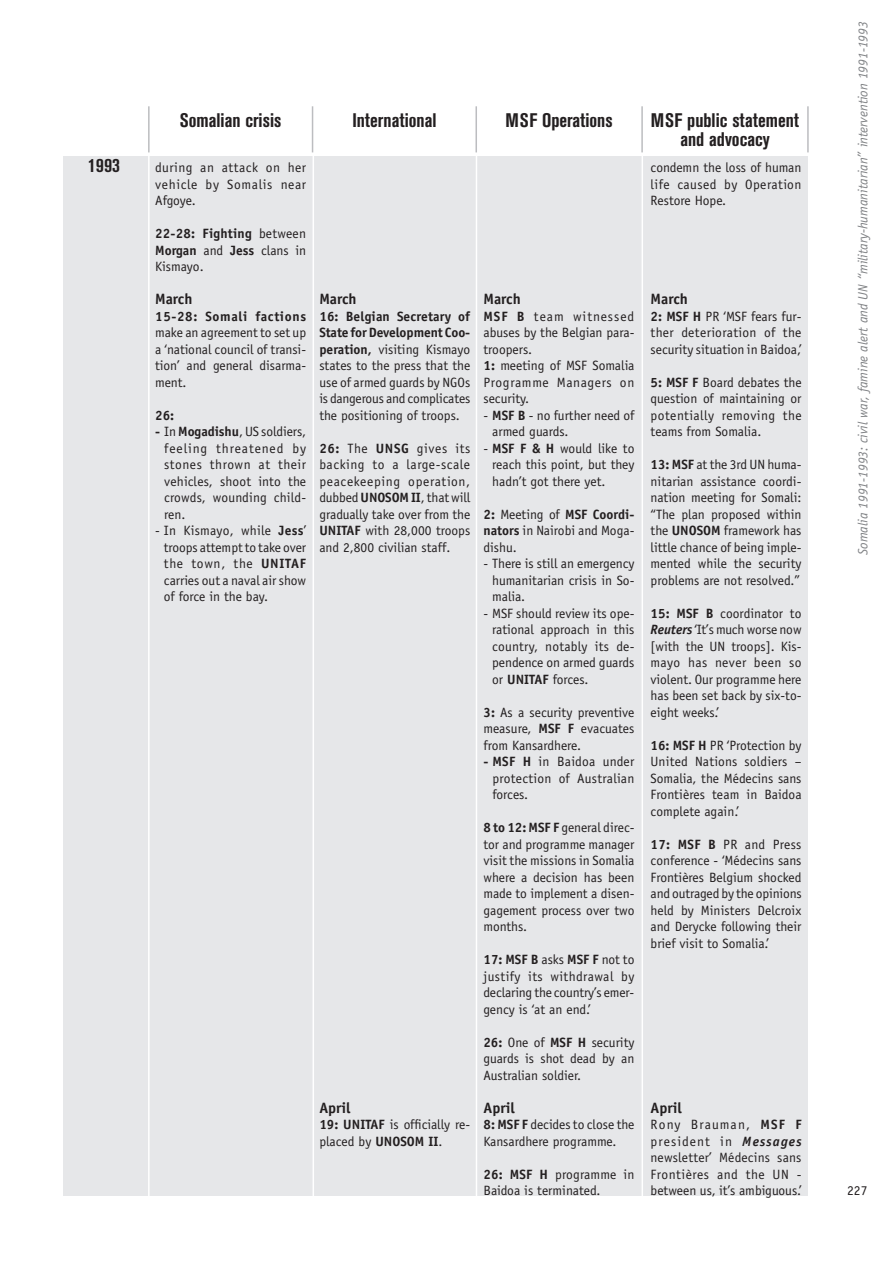
<style>
.page{position:relative;width:893px;height:1263px;background:#fff}
.page>*{position:absolute;margin:0;border:0;box-sizing:border-box;transform-origin:0 0}
.t1{font:700 condensed 19.5px/19.5px "Akzidenz Grotesk BE";color:#231f20;text-align:center}
.t2{font:700 15px "Officina Sans";color:#231f20}
.t3{font:13.5px/16.5px "Officina Sans";color:#231f20;text-align:justify}
.t4{font:italic 13.5px "Officina Sans";color:#808285}
.t5{font:700 13.5px "Officina Sans";letter-spacing:.045em;color:#231f20}
.s1{font-weight:700}
.s2{font-weight:700;font-style:italic}
</style>
<div class="page">
<div style="left:64px;top:156px;width:744px;height:1039px;background:#e6e7e9"></div>
<hr style="left:148px;top:106px;width:2px;height:46px;background:#bcbdc0">
<hr style="left:312px;top:106px;width:1px;height:46px;background:#bcbdc0">
<hr style="left:475px;top:106px;width:2px;height:46px;background:#bcbdc0">
<hr style="left:641px;top:106px;width:2px;height:46px;background:#bcbdc0">
<hr style="left:807px;top:106px;width:2px;height:46px;background:#bcbdc0">
<hr style="left:148px;top:153px;width:2px;height:1059px;background:#fff">
<hr style="left:313px;top:153px;width:1px;height:1059px;background:#fff">
<hr style="left:476px;top:153px;width:1px;height:1059px;background:#fff">
<hr style="left:642px;top:153px;width:1px;height:1059px;background:#fff">
<h1 class="t1" style="left:88px;top:156px;width:33px">1993</h1>
<h1 class="t1" style="left:180px;top:111px;width:103px">Somalian crisis</h1>
<h1 class="t1" style="left:352px;top:111px;width:86px">International</h1>
<h1 class="t1" style="left:506px;top:111px;width:109px">msf Operations</h1>
<h1 class="t1" style="left:651px;top:111px;width:150px">MSF public statement and advocacy</h1>
<p class="t3" style="left:155px;top:160px;width:152px">during an attack on her vehicle by Somalis near Afgoye.</p>
<p class="t3" style="left:155px;top:225px;width:152px"><span class="s1">22-28: Fighting</span> between <span class="s1">Morgan</span> and <span class="s1">Jess</span> clans in Kismayo.</p>
<p class="t2" style="left:155px;top:290px;width:39px">March</p>
<p class="t5" style="left:155px;top:308px;width:152px">15-28: Somali factions</p>
<p class="t3" style="left:155px;top:325px;width:152px">make an agreement to set up a ‘national council of transi&shy;tion’ and general disarma&shy;ment.</p>
<p class="t5" style="left:155px;top:407px;width:21px">26:</p>
<p class="t3" style="left:164px;top:423px;width:144px;text-indent:-9px"><span class="s1">-</span> In <span class="s1">Mogadishu</span>, US soldiers, feeling threatened by stones thrown at their vehicles, shoot into the crowds, wounding child&shy;ren.</p>
<p class="t3" style="left:164px;top:522px;width:144px;text-indent:-9px">- In Kismayo, while <span class="s1">Jess</span>’ troops attempt to take over the town, the <span class="s1">UNITAF </span>carries out a naval air show of force in the bay.</p>
<p class="t3" style="left:651px;top:159px;width:152px">condemn the loss of human life caused by Operation Restore Hope.</p>
<p class="t2" style="left:319px;top:290px;width:39px">March</p>
<p class="t3" style="left:319px;top:308px;width:153px"><span class="s1">16: Belgian Secretary of State for Development Coo&shy;peration,</span> visiting Kismayo states to the press that the use of armed guards by NGOs is dangerous and complicates the positioning of troops.</p>
<p class="t3" style="left:319px;top:440px;width:152px"><span class="s1">26:</span> The <span class="s1">UNSG</span> gives its backing to a large-scale peacekeeping operation, dubbed <span class="s1">UNOSOM II</span>, that will gradually take over from the <span class="s1">UNITAF</span> with 28,000 troops and 2,800 civilian staff.</p>
<p class="t2" style="left:483px;top:290px;width:39px">March</p>
<p class="t3" style="left:483px;top:308px;width:152px;text-align:left"><span class="s1">MSF B</span> team witnessed abuses by the Belgian para&shy;troopers.<br><span class="s1">1:</span> meeting of MSF Somalia<br>Programme Managers on security.</p>
<p class="t3" style="left:492px;top:407px;width:144px;text-indent:-9px">- <span class="s1">MSF B</span> - no further need of armed guards.</p>
<p class="t3" style="left:492px;top:440px;width:144px;text-indent:-9px">- <span class="s1">MSF F &amp; H</span> would like to reach this point, but they hadn’t got there yet.</p>
<p class="t3" style="left:483px;top:506px;width:152px"><span class="s1">2:</span> Meeting of <span class="s1">MSF Coordi&shy;nators</span> in Nairobi and Moga&shy;dishu.</p>
<p class="t3" style="left:492px;top:555px;width:144px;text-indent:-9px">- There is still an emergency humanitarian crisis in So&shy;malia.</p>
<p class="t3" style="left:492px;top:605px;width:144px;text-indent:-9px">- MSF should review its ope&shy;rational approach in this country, notably its de&shy;pendence on armed guards or <span class="s1">UNITAF</span> forces.</p>
<p class="t3" style="left:483px;top:704px;width:152px"><span class="s1">3:</span> As a security preventive measure, <span class="s1">MSF F</span> evacuates from Kansardhere.</p>
<p class="t3" style="left:492px;top:753px;width:143px;text-indent:-9px"><span class="s1">- MSF H</span> in Baidoa under protection of Australian forces.</p>
<p class="t3" style="left:483px;top:819px;width:153px"><span class="s1">8 to 12: MSF F</span> general direc&shy;tor and programme manager visit the missions in Somalia where a decision has been made to implement a disen&shy;gagement process over two months.</p>
<p class="t3" style="left:483px;top:951px;width:152px"><span class="s1">17: MSF B</span> asks <span class="s1">MSF F</span> not to justify its withdrawal by declaring the country’s emer&shy;gency is ‘at an end.’</p>
<p class="t3" style="left:483px;top:1034px;width:152px"><span class="s1">26:</span> One of <span class="s1">MSF H</span> security guards is shot dead by an Australian soldier.</p>
<p class="t2" style="left:483px;top:1098px;width:33px">April</p>
<p class="t3" style="left:483px;top:1117px;width:152px"><span class="s1">8: MSF F</span> decides to close the<br>Kansardhere programme.</p>
<p class="t3" style="left:483px;top:1166px;width:152px"><span class="s1">26: MSF H</span> programme in<br>Baidoa is terminated.</p>
<p class="t2" style="left:651px;top:290px;width:39px">March</p>
<p class="t3" style="left:651px;top:308px;width:152px"><span class="s1">2: MSF H</span> PR ‘MSF fears fur&shy;ther deterioration of the security situation in Baidoa,’</p>
<p class="t3" style="left:651px;top:374px;width:152px"><span class="s1">5: MSF F</span> Board debates the question of maintaining or potentially removing the teams from Somalia.</p>
<p class="t3" style="left:651px;top:456px;width:152px"><span class="s1">13: MSF</span> at the 3rd UN huma&shy;nitarian assistance coordi&shy;nation meeting for Somali: “The plan proposed within the <span class="s1">UNOSOM</span> framework has little chance of being imple&shy;mented while the security problems are not resolved.”</p>
<p class="t3" style="left:651px;top:605px;width:153px"><span class="s1">15: MSF B</span> coordinator to <span class="s2">Reuters</span> ‘It’s much worse now [with the UN troops]. Kis&shy;mayo has never been so violent. Our programme here has been set back by six-to&shy;eight weeks.’</p>
<p class="t3" style="left:651px;top:737px;width:153px"><span class="s1">16: MSF H</span> PR ‘Protection by United Nations soldiers – Somalia, the Médecins sans Frontières team in Baidoa complete again.’</p>
<p class="t3" style="left:651px;top:836px;width:153px"><span class="s1">17: MSF B</span> PR and Press conference - ‘Médecins sans Frontières Belgium shocked and outraged by the opinions held by Ministers Delcroix and Derycke following their brief visit to Somalia.’</p>
<p class="t2" style="left:319px;top:1098px;width:33px">April</p>
<p class="t3" style="left:319px;top:1117px;width:152px"><span class="s1">19: UNITAF</span> is officially re&shy;placed by <span class="s1">UNOSOM II</span>.</p>
<p class="t2" style="left:651px;top:1098px;width:33px">April</p>
<p class="t3" style="left:651px;top:1117px;width:152px">Rony Brauman, <span class="s1">MSF F </span>president in <span class="s2">Messages </span>newsletter’ Médecins sans Frontières and the UN - between us, it’s ambiguous.’</p>
<p class="t4" style="left:855px;top:555px;width:535px;rotate:-90deg">Somalia 1991-1993: civil war, famine alert and UN “military-humanitarian” intervention 1991-1993</p>
<p class="t3" style="left:847px;top:1183px;width:22px">227</p>
</div>
